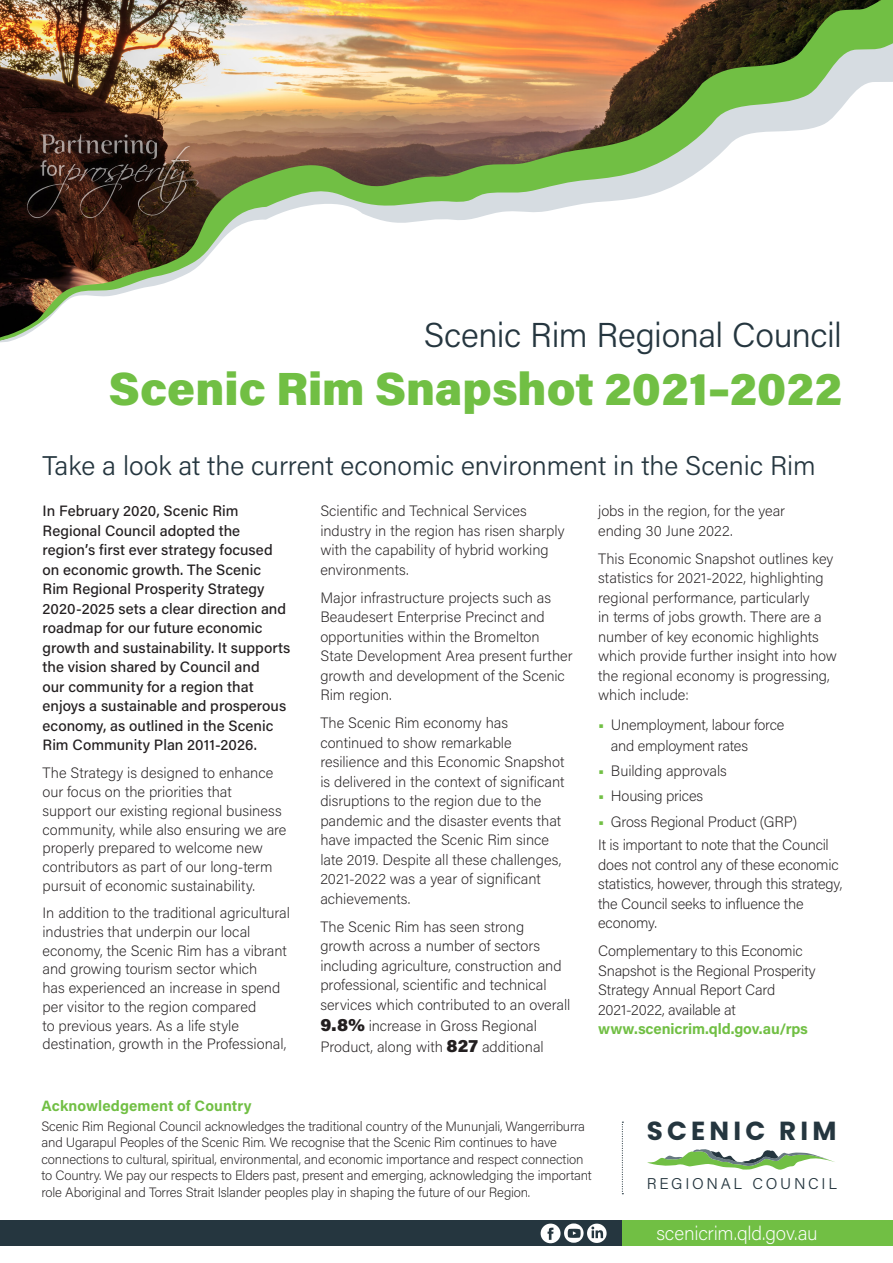
<style>
.page{position:relative;width:893px;height:1263px;background:#fff}
.page>*{position:absolute;margin:0;border:0;box-sizing:border-box;transform-origin:0 0}
.t1{font:900 46.5px "Acumin Pro";color:#71bf44}
.t2{font:300 34.5px "Acumin Pro";letter-spacing:-.01em;color:#25363f}
.t3{font:300 27px "Acumin Pro";color:#25363f}
.t4{font:700 26.1px "Poppins";letter-spacing:.16em;color:#25363f}
.t5{font:200 19.5px "Acumin Pro";letter-spacing:-.01em;color:#fff}
.t6{font:300 15.6px "Acumin Pro";letter-spacing:.175em;color:#25363f}
.t7{font:200 15px/19.5px "Acumin Pro";color:#231f20}
.t8{font:500 15px/19.5px "Acumin Pro";letter-spacing:.005em;color:#231f20}
.t9{font:700 15px "Acumin Pro";letter-spacing:.005em;color:#71bf44}
.t10{font:200 13.5px/16.5px "Acumin Pro";letter-spacing:-.015em;color:#231f20}
.s1{font-weight:900;font-size:18px}
.s2{font-weight:700;color:#71bf44}
</style>
<div class="page">
<img style="left:0;top:0;width:893px;height:343px">
<div style="left:0;top:1220px;width:625px;height:26px;background:#25363f"></div>
<div style="left:623px;top:1220px;width:270px;height:26px;background:#71bf44"></div>
<svg style="left:647px;top:1149px;width:188px;height:21px"></svg>
<svg style="left:541px;top:1223px;width:66px;height:20px"></svg>
<div style="left:18px;top:125px;width:189px;height:102px;background:#231f20;opacity:.51"></div>
<svg style="left:27px;top:134px;width:171px;height:84px;background:#3c2921"></svg>
<svg style="left:622px;top:1121px;width:1px;height:73px"></svg>
<p class="t2" style="left:424px;top:311px;width:420px">Scenic Rim Regional Council</p>
<p class="t1" style="left:109px;top:356px;width:734px">Scenic Rim Snapshot 2021–2022</p>
<p class="t3" style="left:43px;top:447px;width:775px">Take a look at the current economic environment in the Scenic Rim</p>
<p class="t8" style="left:43px;top:501px;width:249px">In February 2020, Scenic Rim Regional Council adopted the region’s first ever strategy focused on economic growth. The Scenic Rim Regional Prosperity Strategy 2020-2025 sets a clear direction and roadmap for our future economic growth and sustainability. It supports the vision shared by Council and<br>our community for a region that enjoys a sustainable and prosperous economy, as outlined in the Scenic Rim Community Plan 2011-2026.</p>
<p class="t7" style="left:43px;top:763px;width:245px;line-height:18.8px">The Strategy is designed to enhance our focus on the priorities that<br>support our existing regional business community, while also ensuring we are properly prepared to welcome new contributors as part of our long-term pursuit of economic sustainability.</p>
<p class="t7" style="left:43px;top:903px;width:249px;line-height:18.8px">In addition to the traditional agricultural industries that underpin our local economy, the Scenic Rim has a vibrant and growing tourism sector which<br>has experienced an increase in spend per visitor to the region compared<br>to previous years. As a life style destination, growth in the Professional,</p>
<p class="t7" style="left:320px;top:501px;width:246px">Scientific and Technical Services industry in the region has risen sharply with the capability of hybrid working environments.</p>
<p class="t7" style="left:320px;top:587px;width:254px">Major infrastructure projects such as Beaudesert Enterprise Precinct and opportunities within the Bromelton State Development Area present further growth and development of the Scenic Rim region.</p>
<p class="t7" style="left:320px;top:713px;width:246px">The Scenic Rim economy has continued to show remarkable resilience and this Economic Snapshot is delivered in the context of significant disruptions to the region due to the pandemic and the disaster events that have impacted the Scenic Rim since late 2019. Despite all these challenges, 2021-2022 was a year of significant achievements.</p>
<p class="t7" style="left:320px;top:916px;width:251px">The Scenic Rim has seen strong growth across a number of sectors including agriculture, construction and professional, scientific and technical services which contributed to an overall</p>
<p class="t7" style="left:320px;top:1015px;width:225px;line-height:21px"><span class="s1">9.8%</span> increase in Gross Regional<br>Product, along with <span class="s1">827</span> additional</p>
<p class="t7" style="left:598px;top:501px;width:188px">jobs in the region, for the year ending 30 June 2022.</p>
<p class="t7" style="left:598px;top:548px;width:240px">This Economic Snapshot outlines key statistics for 2021-2022, highlighting regional performance, particularly<br>in terms of jobs growth. There are a number of key economic highlights which provide further insight into how the regional economy is progressing, which include:</p>
<p class="t7" style="left:611px;top:714px;width:175px;line-height:21px;text-indent:-13px"><span class="s2">•</span> Unemployment, labour force and employment rates</p>
<p class="t7" style="left:598px;top:761px;width:130px"><span class="s2">•</span> Building approvals</p>
<p class="t7" style="left:598px;top:786px;width:106px"><span class="s2">•</span> Housing prices</p>
<p class="t7" style="left:598px;top:811px;width:200px"><span class="s2">•</span> Gross Regional Product (GRP)</p>
<p class="t7" style="left:598px;top:835px;width:246px">It is important to note that the Council does not control any of these economic statistics, however, through this strategy, the Council seeks to influence the economy.</p>
<p class="t7" style="left:598px;top:941px;width:219px">Complementary to this Economic<br>Snapshot is the Regional Prosperity<br>Strategy Annual Report Card<br>2021-2022, available at <span class="s2">www.scenicrim.qld.gov.au/rps</span></p>
<p class="t9" style="left:41px;top:1095px;width:212px">Acknowledgement of Country</p>
<p class="t10" style="left:41px;top:1117px;width:552px">Scenic Rim Regional Council acknowledges the traditional country of the Mununjali, Wangerriburra and Ugarapul Peoples of the Scenic Rim. We recognise that the Scenic Rim continues to have connections to cultural, spiritual, environmental, and economic importance and respect connection to Country. We pay our respects to Elders past, present and emerging, acknowledging the important role Aboriginal and Torres Strait Islander peoples play in shaping the future of our Region.</p>
<h3 class="t4" style="left:647px;top:1116px;width:191px">SCENIC RIM</h3>
<p class="t6" style="left:647px;top:1173px;width:192px">REGIONAL COUNCIL</p>
<p class="t5" style="left:656px;top:1220px;width:163px">scenicrim.qld.gov.au</p>
</div>
